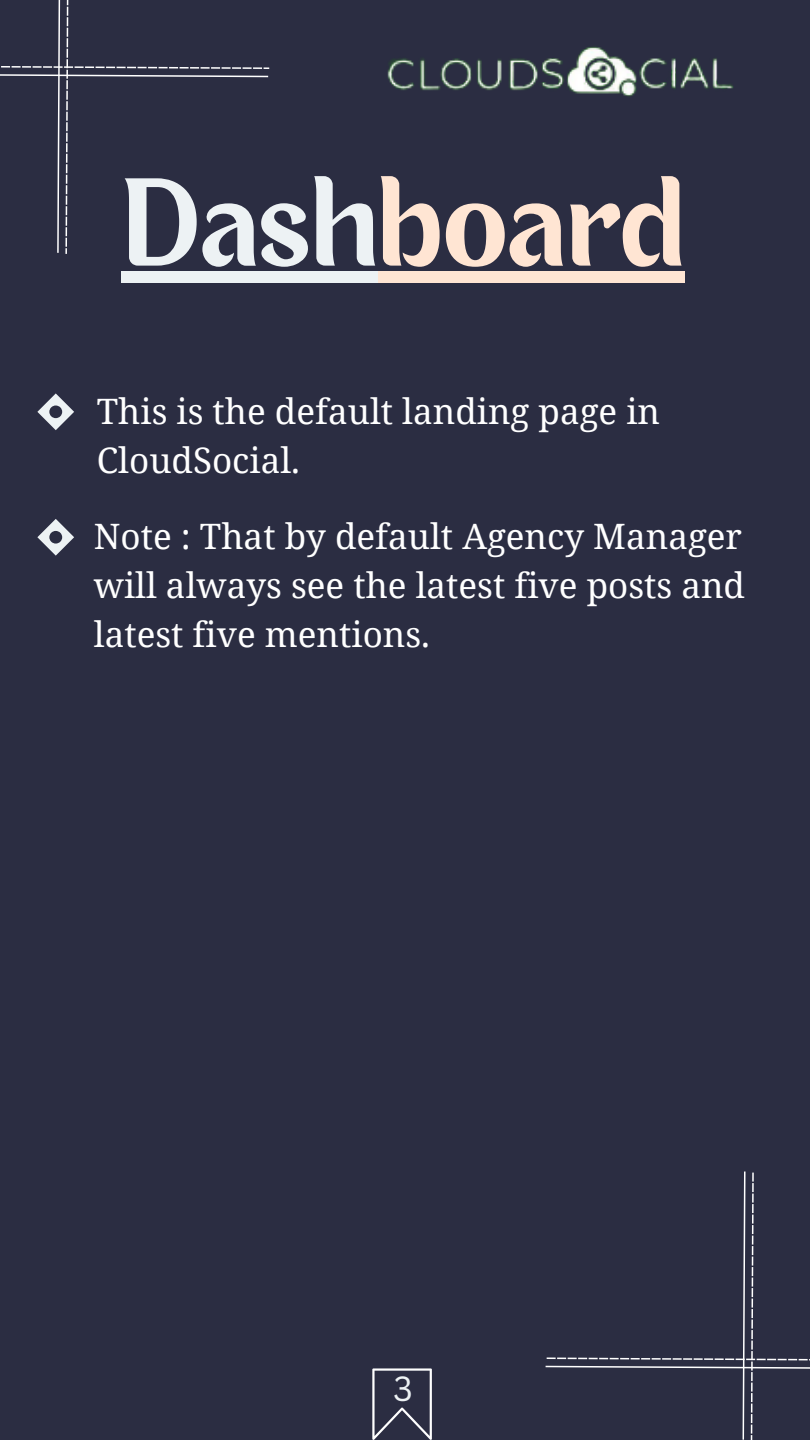
<style>
.page{position:relative;width:810px;height:1440px;background:#2b2d42}
.page>*{position:absolute;margin:0;border:0;box-sizing:border-box;transform-origin:0 0}
.t1{font:115px "Para";color:#ffe5d3}
.t2{font:35px/48.8px "Noto Serif";color:#fff}
.t3{font:34px "Canva Sans";color:#edf2f4}
.s1{color:#edf2f4}
</style>
<div class="page">
<svg style="left:0;top:0;width:270px;height:254px"></svg>
<svg style="left:545px;top:1171px;width:265px;height:269px"></svg>
<div style="left:121px;top:272px;width:257px;height:11px;background:#edf2f4"></div>
<div style="left:378px;top:272px;width:306px;height:11px;background:#ffe5d3"></div>
<svg style="left:372px;top:1368px;width:60px;height:72px"></svg>
<svg style="left:37px;top:393px;width:37px;height:37px"></svg>
<svg style="left:37px;top:519px;width:37px;height:37px"></svg>
<img style="left:387px;top:47px;width:347px;height:50px">
<p class="t1" style="left:121px;top:174px;width:564px"><span class="s1">Dash</span>board</p>
<p class="t2" style="left:97px;top:386px;width:565px">This is the default landing page in<br>CloudSocial.</p>
<p class="t2" style="left:94px;top:511px;width:653px;text-align:justify">Note : That by default Agency Manager will always see the latest five posts and latest five mentions.</p>
<p class="t3" style="left:393px;top:1365px;width:21px">3</p>
</div>
